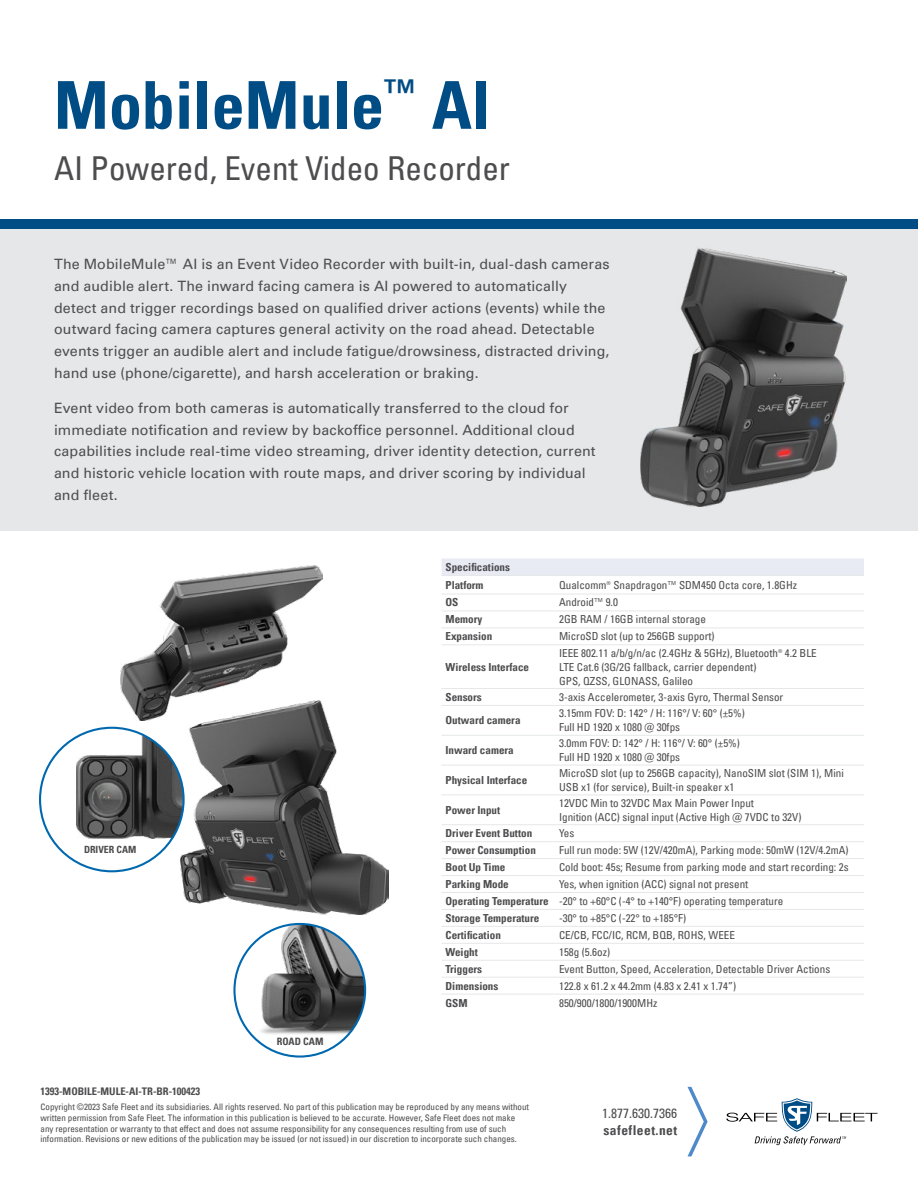
<style>
.page{position:relative;width:918px;height:1188px;background:#fff}
.page>*{position:absolute;margin:0;border:0;box-sizing:border-box;transform-origin:0 0}
.t1{font:700 condensed 66px "Univers LT Pro";color:#004c85}
.t2{font:condensed 33px "Univers LT Pro";color:#4d4d4f}
.t3{font:14.25px/21.8px "Univers LT Pro 55 Roman";letter-spacing:.01em;color:#4d4d4f}
.t4{font:condensed 13.5px "Univers LT Pro";color:#4d4d4f}
.t5{font:700 condensed 13.5px "Univers LT Pro";letter-spacing:.035em;color:#4d4d4f}
.t6{font:condensed 11.1px/13.8px "Univers LT Pro";color:#4d4d4f}
.t7{font:700 condensed 11.1px/17.7px "Univers LT Pro";color:#4d4d4f}
.t8{font:700 condensed 10.5px "Univers LT Pro";color:#4d4d4f}
.t9{font:700 condensed 10.2px "Univers LT Pro";color:#4d4d4f}
.t10{font:700 condensed 9.9px "Univers LT Pro";color:#4d4d4f}
.t11{font:condensed 9px/10.8px "Univers LT Pro";color:#4d4d4f}
.s1{font-weight:700}
</style>
<div class="page">
<svg style="left:688px;top:1087px;width:20px;height:69px"></svg>
<svg style="left:726px;top:1098px;width:152px;height:47px"></svg>
<div style="left:0;top:219px;width:918px;height:10px;background:#004c85"></div>
<div style="left:0;top:229px;width:918px;height:301px;background:#e6e7e8"></div>
<img style="left:640px;top:248px;width:206px;height:258px">
<img style="left:181px;top:707px;width:207px;height:208px">
<img style="left:237px;top:924px;width:128px;height:120px">
<img style="left:76px;top:728px;width:108px;height:111px">
<img style="left:121px;top:566px;width:202px;height:155px">
<div style="left:442px;top:559px;width:422px;height:16px;background:#e8ebf4"></div>
<hr style="left:442px;top:575px;width:113px;height:1px;background:#e6e7e8">
<hr style="left:555px;top:575px;width:309px;height:1px;background:#e6e7e8">
<hr style="left:442px;top:594px;width:113px;height:1px;background:#e6e7e8">
<hr style="left:555px;top:594px;width:309px;height:1px;background:#e6e7e8">
<hr style="left:442px;top:611px;width:113px;height:1px;background:#e6e7e8">
<hr style="left:555px;top:611px;width:309px;height:1px;background:#e6e7e8">
<hr style="left:442px;top:628px;width:113px;height:1px;background:#e6e7e8">
<hr style="left:555px;top:628px;width:309px;height:1px;background:#e6e7e8">
<hr style="left:442px;top:644px;width:113px;height:1px;background:#e6e7e8">
<hr style="left:555px;top:644px;width:309px;height:1px;background:#e6e7e8">
<hr style="left:442px;top:688px;width:113px;height:1px;background:#e6e7e8">
<hr style="left:555px;top:688px;width:309px;height:1px;background:#e6e7e8">
<hr style="left:442px;top:705px;width:113px;height:1px;background:#e6e7e8">
<hr style="left:555px;top:705px;width:309px;height:1px;background:#e6e7e8">
<hr style="left:442px;top:735px;width:113px;height:1px;background:#e6e7e8">
<hr style="left:555px;top:735px;width:309px;height:1px;background:#e6e7e8">
<hr style="left:442px;top:765px;width:113px;height:1px;background:#e6e7e8">
<hr style="left:555px;top:765px;width:309px;height:1px;background:#e6e7e8">
<hr style="left:442px;top:795px;width:113px;height:1px;background:#e6e7e8">
<hr style="left:555px;top:795px;width:309px;height:1px;background:#e6e7e8">
<hr style="left:442px;top:824px;width:113px;height:1px;background:#e6e7e8">
<hr style="left:555px;top:824px;width:309px;height:1px;background:#e6e7e8">
<hr style="left:442px;top:841px;width:113px;height:1px;background:#e6e7e8">
<hr style="left:555px;top:841px;width:309px;height:1px;background:#e6e7e8">
<hr style="left:442px;top:858px;width:113px;height:1px;background:#e6e7e8">
<hr style="left:555px;top:858px;width:309px;height:1px;background:#e6e7e8">
<hr style="left:442px;top:875px;width:113px;height:1px;background:#e6e7e8">
<hr style="left:555px;top:875px;width:309px;height:1px;background:#e6e7e8">
<hr style="left:442px;top:892px;width:113px;height:1px;background:#e6e7e8">
<hr style="left:555px;top:892px;width:309px;height:1px;background:#e6e7e8">
<hr style="left:442px;top:909px;width:113px;height:1px;background:#e6e7e8">
<hr style="left:555px;top:909px;width:309px;height:1px;background:#e6e7e8">
<hr style="left:442px;top:926px;width:113px;height:1px;background:#e6e7e8">
<hr style="left:555px;top:926px;width:309px;height:1px;background:#e6e7e8">
<hr style="left:442px;top:943px;width:113px;height:1px;background:#e6e7e8">
<hr style="left:555px;top:943px;width:309px;height:1px;background:#e6e7e8">
<hr style="left:442px;top:960px;width:113px;height:1px;background:#e6e7e8">
<hr style="left:555px;top:960px;width:309px;height:1px;background:#e6e7e8">
<hr style="left:442px;top:977px;width:113px;height:1px;background:#e6e7e8">
<hr style="left:555px;top:977px;width:309px;height:1px;background:#e6e7e8">
<hr style="left:442px;top:994px;width:113px;height:1px;background:#e6e7e8">
<hr style="left:555px;top:994px;width:309px;height:1px;background:#e6e7e8">
<h1 class="t1" style="left:54px;top:65px;width:438px">MobileMule<sup>™</sup> AI</h1>
<h2 class="t2" style="left:54px;top:147px;width:457px">AI Powered, Event Video Recorder</h2>
<p class="t3" style="left:54px;top:252px;width:557px">The MobileMule™ AI is an Event Video Recorder with built-in, dual-dash cameras and audible alert. The inward facing camera is AI powered to automatically detect and trigger recordings based on qualified driver actions (events) while the outward facing camera captures general activity on the road ahead. Detectable events trigger an audible alert and include fatigue/drowsiness, distracted driving, hand use (phone/cigarette), and harsh acceleration or braking.</p>
<p class="t3" style="left:54px;top:396px;width:543px">Event video from both cameras is automatically transferred to the cloud for immediate notification and review by backoffice personnel. Additional cloud capabilities include real-time video streaming, driver identity detection, current and historic vehicle location with route maps, and driver scoring by individual and fleet.</p>
<p class="t7" style="left:446px;top:558px;width:66px">Specifications<br>Platform</p>
<p class="t6" style="left:559px;top:578px;width:240px">Qualcomm® Snapdragon™ SDM450 Octa core, 1.8GHz</p>
<p class="t10" style="left:84px;top:844px;width:54px">DRIVER CAM</p>
<p class="t8" style="left:40px;top:1085px;width:161px">1393-MOBILE-MULE-AI-TR-BR-100423</p>
<p class="t9" style="left:277px;top:1036px;width:48px">ROAD CAM</p>
<p class="t7" style="left:446px;top:594px;width:14px">OS</p>
<p class="t6" style="left:559px;top:595px;width:60px">Android™ 9.0</p>
<p class="t7" style="left:446px;top:610px;width:38px">Memory</p>
<p class="t6" style="left:559px;top:612px;width:148px">2GB RAM / 16GB internal storage</p>
<p class="t7" style="left:446px;top:627px;width:48px">Expansion</p>
<p class="t6" style="left:559px;top:629px;width:157px">MicroSD slot (up to 256GB support)</p>
<p class="t7" style="left:446px;top:658px;width:85px">Wireless Interface</p>
<p class="t6" style="left:559px;top:646px;width:259px">IEEE 802.11 a/b/g/n/ac (2.4GHz &amp; 5GHz), Bluetooth® 4.2 BLE<br>LTE Cat.6 (3G/2G fallback, carrier dependent)<br>GPS, QZSS, GLONASS, Galileo</p>
<p class="t7" style="left:446px;top:688px;width:38px">Sensors</p>
<p class="t6" style="left:559px;top:690px;width:226px">3-axis Accelerometer, 3-axis Gyro, Thermal Sensor</p>
<p class="t7" style="left:446px;top:711px;width:77px">Outward camera</p>
<p class="t6" style="left:559px;top:706px;width:187px">3.15mm FOV: D: 142° / H: 116°/ V: 60° (±5%)<br>Full HD 1920 x 1080 @ 30fps</p>
<p class="t7" style="left:446px;top:741px;width:70px">Inward camera</p>
<p class="t6" style="left:559px;top:736px;width:182px">3.0mm FOV: D: 142° / H: 116°/ V: 60° (±5%)<br>Full HD 1920 x 1080 @ 30fps</p>
<p class="t7" style="left:446px;top:771px;width:83px">Physical Interface</p>
<p class="t6" style="left:559px;top:766px;width:286px">MicroSD slot (up to 256GB capacity), NanoSIM slot (SIM 1), Mini<br>USB x1 (for service), Built-in speaker x1</p>
<p class="t7" style="left:446px;top:801px;width:56px">Power Input</p>
<p class="t6" style="left:559px;top:796px;width:244px">12VDC Min to 32VDC Max Main Power Input<br>Ignition (ACC) signal input (Active High @ 7VDC to 32V)</p>
<p class="t7" style="left:446px;top:824px;width:88px">Driver Event Button</p>
<p class="t6" style="left:559px;top:826px;width:17px">Yes</p>
<p class="t7" style="left:446px;top:841px;width:92px">Power Consumption</p>
<p class="t6" style="left:559px;top:843px;width:291px">Full run mode: 5W (12V/420mA), Parking mode: 50mW (12V/4.2mA)</p>
<p class="t7" style="left:446px;top:858px;width:61px">Boot Up Time</p>
<p class="t6" style="left:559px;top:860px;width:291px">Cold boot: 45s; Resume from parking mode and start recording: 2s</p>
<p class="t7" style="left:446px;top:875px;width:65px">Parking Mode</p>
<p class="t6" style="left:446px;top:875px;width:339px;line-height:17px;text-indent:114px">Yes, when ignition (ACC) signal not present<br><span class="s1">Operating Temperature</span> -20° to +60°C (-4° to +140°F) operating temperature<br><span class="s1">Storage Temperature</span></p>
<p class="t6" style="left:559px;top:911px;width:129px">-30° to +85°C (-22° to +185°F)</p>
<p class="t7" style="left:446px;top:926px;width:57px">Certification</p>
<p class="t6" style="left:559px;top:928px;width:177px">CE/CB, FCC/IC, RCM, BQB, ROHS, WEEE</p>
<p class="t7" style="left:446px;top:943px;width:34px">Weight</p>
<p class="t6" style="left:559px;top:945px;width:53px">158g (5.6oz)</p>
<p class="t7" style="left:446px;top:960px;width:38px">Triggers</p>
<p class="t6" style="left:559px;top:962px;width:273px">Event Button, Speed, Acceleration, Detectable Driver Actions</p>
<p class="t7" style="left:446px;top:977px;width:54px">Dimensions</p>
<p class="t6" style="left:559px;top:979px;width:178px">122.8 x 61.2 x 44.2mm (4.83 x 2.41 x 1.74”)</p>
<p class="t7" style="left:446px;top:994px;width:24px">GSM</p>
<p class="t6" style="left:559px;top:995px;width:100px">850/900/1800/1900MHz</p>
<p class="t11" style="left:40px;top:1101px;width:490px">Copyright ©2023 Safe Fleet and its subsidiaries. All rights reserved. No part of this publication may be reproduced by any means without written permission from Safe Fleet. The information in this publication is believed to be accurate. However, Safe Fleet does not make any representation or warranty to that effect and does not assume responsibility for any consequences resulting from use of such information. Revisions or new editions of the publication may be issued (or not issued) in our discretion to incorporate such changes.</p>
<p class="t4" style="left:602px;top:1105px;width:76px">1.877.630.7366</p>
<p class="t5" style="left:603px;top:1122px;width:75px">safefleet.net</p>
</div>
